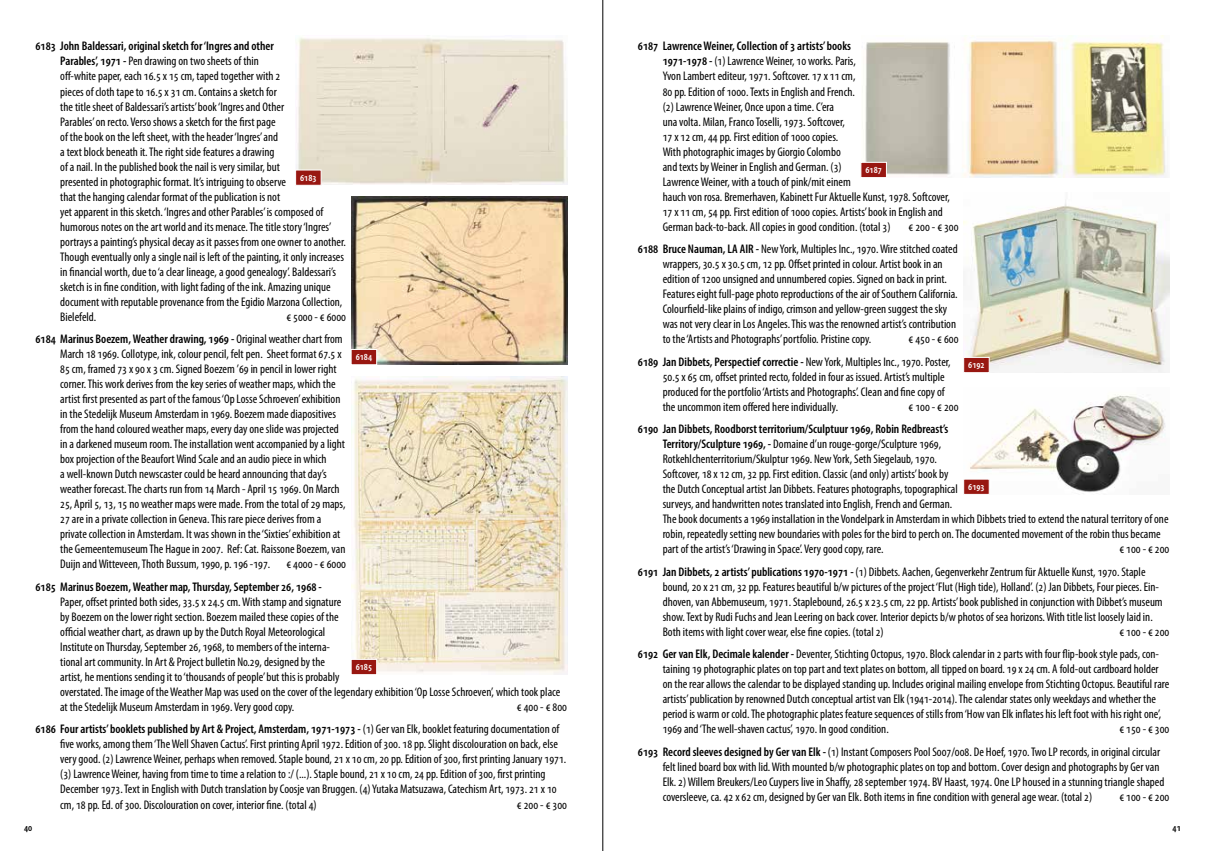
<style>
.page{position:relative;width:1205px;height:851px;background:#fff}
.page>*{position:absolute;margin:0;border:0;box-sizing:border-box;transform-origin:0 0}
.t1{font:condensed 12.5px/15px "Myriad Pro";color:#000}
.t2{font:600 condensed 12.5px/22.5px "Myriad Pro";color:#000;text-align:right}
.t3{font:600 condensed 10px "Myriad Pro";color:#fff}
.t4{font:600 condensed 10px "Myriad Pro";color:#000}
.s1{font-weight:600}
.s2{font-weight:400}
</style>
<div class="page">
<hr style="left:602px;top:0;width:1px;height:850px;background:#000">
<img style="left:296px;top:37px;width:271px;height:148px">
<img style="left:351px;top:197px;width:216px;height:167px">
<img style="left:351px;top:376px;width:216px;height:298px">
<img style="left:865px;top:35px;width:301px;height:142px">
<img style="left:964px;top:200px;width:205px;height:172px">
<img style="left:970px;top:394px;width:196px;height:98px">
<svg style="left:295px;top:169px;width:27px;height:17px"></svg>
<svg style="left:351px;top:349px;width:26px;height:16px"></svg>
<svg style="left:351px;top:658px;width:26px;height:17px"></svg>
<svg style="left:963px;top:478px;width:27px;height:17px"></svg>
<svg style="left:963px;top:357px;width:27px;height:16px"></svg>
<svg style="left:861px;top:162px;width:26px;height:16px"></svg>
<p class="t1" style="left:60px;top:39px;width:287px;text-indent:-25px"><span class="s1">6183 John Baldessari, original sketch for ‘Ingres and other<br>Parables’, 1971 -</span> Pen drawing on two sheets of thin<br>off-white paper, each 16.5 x 15 cm, taped together with 2<br>pieces of cloth tape to 16.5 x 31 cm. Contains a sketch for<br>the title sheet of Baldessari’s artists’ book ‘Ingres and Other<br>Parables’ on recto. Verso shows a sketch for the first page<br>of the book on the left sheet, with the header ‘Ingres’ and<br>a text block beneath it. The right side features a drawing<br>of a nail. In the published book the nail is very similar, but<br>presented in photographic format. It’s intriguing to observe<br>that the hanging calendar format of the publication is not<br>yet apparent in this sketch. ‘Ingres and other Parables’ is composed of humorous notes on the art world and its menace. The title story ‘Ingres’ portrays a painting’s physical decay as it passes from one owner to another.<br>Though eventually only a single nail is left of the painting, it only increases in financial worth, due to ‘a clear lineage, a good genealogy’. Baldessari’s sketch is in fine condition, with light fading of the ink. Amazing unique document with reputable provenance from the Egidio Marzona Collection, Bielefeld.</p>
<p class="t3" style="left:300px;top:171px;width:18px">6183</p>
<p class="t2" style="left:35px;top:305px;width:312px"><span class="s2">€ 5000 - € 6000<br></span>6184 Marinus Boezem, Weather drawing, 1969 - <span class="s2">Original weather chart from</span></p>
<p class="t1" style="left:60px;top:346px;width:287px">March 18 1969. Collotype, ink, colour pencil, felt pen. Sheet format 67.5 x 85 cm, framed 73 x 90 x 3 cm. Signed Boezem ’69 in pencil in lower right corner. This work derives from the key series of weather maps, which the artist first presented as part of the famous ‘Op Losse Schroeven’ exhibition in the Stedelijk Museum Amsterdam in 1969. Boezem made diapositives from the hand coloured weather maps, every day one slide was projected in a darkened museum room. The installation went accompanied by a light box projection of the Beaufort Wind Scale and an audio piece in which<br>a well-known Dutch newscaster could be heard announcing that day’s weather forecast. The charts run from 14 March - April 15 1969. On March 25, April 5, 13, 15 no weather maps were made. From the total of 29 maps, 27 are in a private collection in Geneva. This rare piece derives from a private collection in Amsterdam. It was shown in the ‘Sixties’ exhibition at the Gemeentemuseum The Hague in 2007. Ref: Cat. Raissone Boezem, van Duijn and Witteveen, Thoth Bussum, 1990, p. 196 -197.</p>
<p class="t3" style="left:356px;top:350px;width:18px">6184</p>
<p class="t1" style="left:286px;top:556px;width:61px">€ 4000 - € 6000</p>
<p class="t2" style="left:35px;top:575px;width:288px">6185 Marinus Boezem, Weather map, Thursday, September 26, 1968 -</p>
<p class="t1" style="left:60px;top:594px;width:502px">Paper, offset printed both sides, 33.5 x 24.5 cm. With stamp and signature<br>by Boezem on the lower right section. Boezem mailed these copies of the<br>official weather chart, as drawn up by the Dutch Royal Meteorological<br>Institute on Thursday, September 26, 1968, to members of the interna-<br>tional art community. In Art &amp; Project bulletin No.29, designed by the<br>artist, he mentions sending it to ‘thousands of people’ but this is probably<br>overstated. The image of the Weather Map was used on the cover of the legendary exhibition ‘Op Losse Schroeven’, which took place at the Stedelijk Museum Amsterdam in 1969. Very good copy.</p>
<p class="t3" style="left:356px;top:660px;width:18px">6185</p>
<p class="t2" style="left:35px;top:695px;width:533px;text-align:left;text-indent:481px"><span class="s2">€ 400 - € 800<br></span>6186 Four artists’ booklets published by Art &amp; Project, Amsterdam, 1971-1973 - <span class="s2">(1) Ger van Elk, booklet featuring documentation of</span></p>
<p class="t1" style="left:60px;top:736px;width:507px">five works, among them ‘The Well Shaven Cactus’. First printing April 1972. Edition of 300. 18 pp. Slight discolouration on back, else very good. (2) Lawrence Weiner, perhaps when removed. Staple bound, 21 x 10 cm, 20 pp. Edition of 300, first printing January 1971. (3) Lawrence Weiner, having from time to time a relation to :/ (...). Staple bound, 21 x 10 cm, 24 pp. Edition of 300, first printing December 1973. Text in English with Dutch translation by Coosje van Bruggen. (4) Yutaka Matsuzawa, Catechism Art, 1973. 21 x 10 cm, 18 pp. Ed. of 300. Discolouration on cover, interior fine. (total 4)</p>
<p class="t1" style="left:517px;top:796px;width:52px">€ 200 - € 300</p>
<p class="t1" style="left:663px;top:39px;width:289px;text-indent:-25px"><span class="s1">6187 Lawrence Weiner, Collection of 3 artists’ books<br>1971-1978 -</span> (1) Lawrence Weiner, 10 works. Paris,<br>Yvon Lambert editeur, 1971. Softcover. 17 x 11 cm,<br>80 pp. Edition of 1000. Texts in English and French.<br>(2) Lawrence Weiner, Once upon a time. C’era<br>una volta. Milan, Franco Toselli, 1973. Softcover,<br>17 x 12 cm, 44 pp. First edition of 1000 copies.<br>With photographic images by Giorgio Colombo<br>and texts by Weiner in English and German. (3)<br>Lawrence Weiner, with a touch of pink/mit einem<br>hauch von rosa. Bremerhaven, Kabinett Fur Aktuelle Kunst, 1978. Softcover, 17 x 11 cm, 54 pp. First edition of 1000 copies. Artists’ book in English and German back-to-back. All copies in good condition. (total 3)</p>
<p class="t3" style="left:865px;top:163px;width:18px">6187</p>
<p class="t1" style="left:638px;top:215px;width:322px;line-height:22.5px;text-align:right">€ 200 - € 300<br><span class="s1">6188 Bruce Nauman, LA AIR -</span> New York, Multiples Inc., 1970. Wire stitched coated</p>
<p class="t1" style="left:663px;top:256px;width:296px">wrappers, 30.5 x 30.5 cm, 12 pp. Offset printed in colour. Artist book in an edition of 1200 unsigned and unnumbered copies. Signed on back in print.<br>Features eight full-page photo reproductions of the air of Southern California.<br>Colourfield-like plains of indigo, crimson and yellow-green suggest the sky was not very clear in Los Angeles. This was the renowned artist’s contribution to the ‘Artists and Photographs’ portfolio. Pristine copy.</p>
<p class="t1" style="left:638px;top:327px;width:322px;line-height:22.5px;text-indent:271px">€ 450 - € 600<br><span class="s1">6189 Jan Dibbets, Perspectief correctie -</span> New York, Multiples Inc., 1970. Poster,</p>
<p class="t1" style="left:663px;top:369px;width:283px;text-align:justify">50.5 x 65 cm, offset printed recto, folded in four as issued. Artist’s multiple produced for the portfolio ‘Artists and Photographs’. Clean and fine copy of the uncommon item offered here individually.</p>
<p class="t3" style="left:968px;top:358px;width:18px">6192</p>
<p class="t1" style="left:908px;top:399px;width:52px">€ 100 - € 200</p>
<p class="t1" style="left:663px;top:421px;width:507px;text-indent:-25px"><span class="s1">6190 Jan Dibbets, Roodborst territorium/Sculptuur 1969, Robin Redbreast’s<br>Territory/Sculpture 1969, -</span> Domaine d’un rouge-gorge/Sculpture 1969,<br>Rotkehlchenterritorium/Skulptur 1969. New York, Seth Siegelaub, 1970.<br>Softcover, 18 x 12 cm, 32 pp. First edition. Classic (and only) artists’ book by<br>the Dutch Conceptual artist Jan Dibbets. Features photographs, topographical<br>surveys, and handwritten notes translated into English, French and German.<br>The book documents a 1969 installation in the Vondelpark in Amsterdam in which Dibbets tried to extend the natural territory of one robin, repeatedly setting new boundaries with poles for the bird to perch on. The documented movement of the robin thus became part of the artist’s ‘Drawing in Space’. Very good copy, rare.</p>
<p class="t3" style="left:968px;top:480px;width:18px">6193</p>
<p class="t1" style="left:638px;top:537px;width:533px;line-height:22.5px;text-indent:481px">€ 100 - € 200<br><span class="s1">6191 Jan Dibbets, 2 artists’ publications 1970-1971 -</span> (1) Dibbets. Aachen, Gegenverkehr Zentrum für Aktuelle Kunst, 1970. Staple</p>
<p class="t1" style="left:663px;top:579px;width:501px">bound, 20 x 21 cm, 32 pp. Features beautiful b/w pictures of the project ‘Flut (High tide), Holland’. (2) Jan Dibbets, Four pieces. Ein&shy;dhoven, van Abbemuseum, 1971. Staplebound, 26.5 x 23.5 cm, 22 pp. Artists’ book published in conjunction with Dibbet’s museum show. Text by Rudi Fuchs and Jean Leering on back cover. Interior depicts b/w photos of sea horizons. With title list loosely laid in.<br>Both items with light cover wear, else fine copies. (total 2)</p>
<p class="t1" style="left:638px;top:620px;width:533px;line-height:22.5px;text-indent:481px">€ 100 - € 200<br><span class="s1">6192 Ger van Elk, Decimale kalender -</span> Deventer, Stichting Octopus, 1970. Block calendar in 2 parts with four flip-book style pads, con-</p>
<p class="t1" style="left:663px;top:661px;width:508px">taining 19 photographic plates on top part and text plates on bottom, all tipped on board. 19 x 24 cm. A fold-out cardboard holder on the rear allows the calendar to be displayed standing up. Includes original mailing envelope from Stichting Octopus. Beautiful rare artists’ publication by renowned Dutch conceptual artist van Elk (1941-2014). The calendar states only weekdays and whether the period is warm or cold. The photographic plates feature sequences of stills from ‘How van Elk inflates his left foot with his right one’, 1969 and ‘The well-shaven cactus’, 1970. In good condition.</p>
<p class="t1" style="left:638px;top:717px;width:533px;line-height:22.5px;text-indent:481px">€ 150 - € 300<br><span class="s1">6193 Record sleeves designed by Ger van Elk -</span> (1) Instant Composers Pool S007/008. De Hoef, 1970. Two LP records, in original circular</p>
<p class="t1" style="left:663px;top:759px;width:503px">felt lined board box with lid. With mounted b/w photographic plates on top and bottom. Cover design and photographs by Ger van<br>Elk. 2) Willem Breukers/Leo Cuypers live in Shaffy, 28 september 1974. BV Haast, 1974. One LP housed in a stunning triangle shaped coversleeve, ca. 42 x 62 cm, designed by Ger van Elk. Both items in fine condition with general age wear. (total 2)</p>
<p class="t1" style="left:1119px;top:789px;width:52px">€ 100 - € 200</p>
<p class="t4" style="left:24px;top:821px;width:10px">40</p>
<p class="t4" style="left:1172px;top:821px;width:10px">41</p>
</div>
